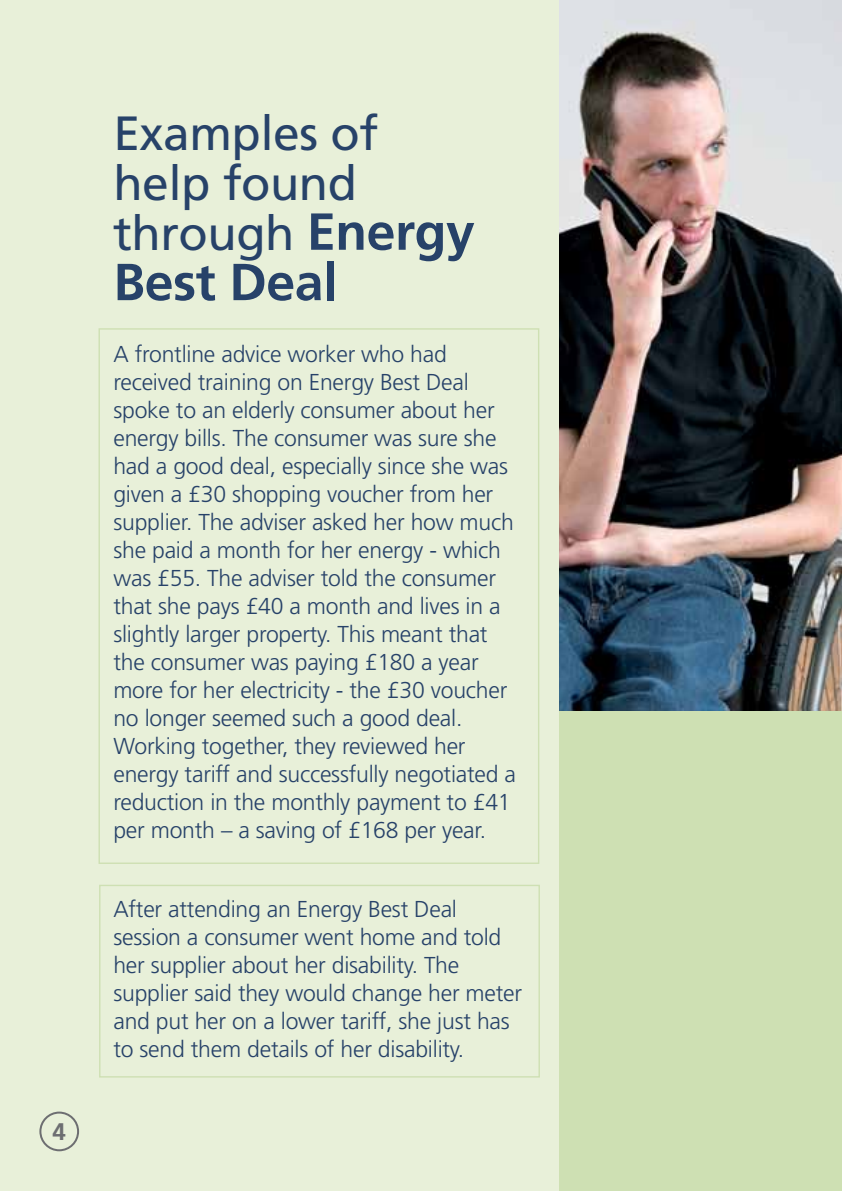
<style>
.page{position:relative;width:842px;height:1191px;background:#e8f0d9}
.page>*{position:absolute;margin:0;border:0;box-sizing:border-box;transform-origin:0 0}
.t1{font:700 52px "Frutiger LT Std";letter-spacing:-.01em;color:#274269}
.t2{font:48px/50px "Frutiger LT Std";letter-spacing:-.01em;color:#274269}
.t3{font:700 24px "Frutiger LT Std";color:#6d6e71}
.t4{font:300 23px/28px "Frutiger LT Std";letter-spacing:-.01em;color:#274269}
.s1{font-weight:700;font-size:52px}
</style>
<div class="page">
<img style="left:560px;top:0;width:282px;height:710px">
<div style="left:560px;top:711px;width:282px;height:480px;background:#cee0b3"></div>
<div style="left:39px;top:1111px;width:40px;height:40px;border:2px solid #6d6e71;border-radius:50%"></div>
<div style="left:99px;top:884px;width:441px;height:193px;border:1px solid #cee0b3"></div>
<p class="t3" style="left:53px;top:1117px;width:15px">4</p>
<h2 class="t2" style="left:113px;top:108px;width:363px">Examples of help found through <span class="s1">Energy</span></h2>
<h1 class="t1" style="left:113px;top:251px;width:226px">Best Deal</h1>
<p class="t4" style="left:113px;top:340px;width:404px">A frontline advice worker who had received training on Energy Best Deal spoke to an elderly consumer about her energy bills. The consumer was sure she had a good deal, especially since she was given a £30 shopping voucher from her supplier. The adviser asked her how much she paid a month for her energy - which was £55. The adviser told the consumer that she pays £40 a month and lives in a slightly larger property. This meant that the consumer was paying £180 a year more for her electricity - the £30 voucher no longer seemed such a good deal.<br>Working together, they reviewed her energy tariff and successfully negotiated a reduction in the monthly payment to £41 per month – a saving of £168 per year.</p>
<p class="t4" style="left:113px;top:895px;width:410px">After attending an Energy Best Deal session a consumer went home and told her supplier about her disability. The supplier said they would change her meter and put her on a lower tariff, she just has to send them details of her disability.</p>
</div>
